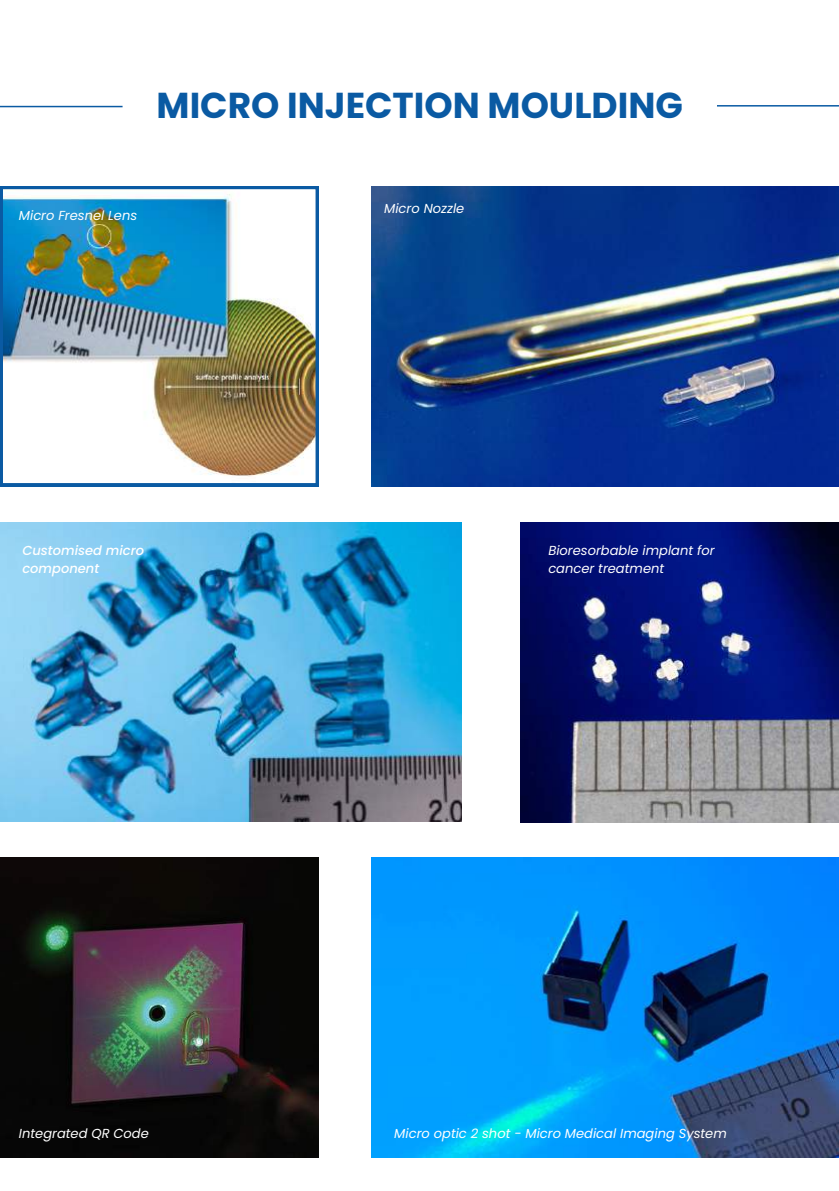
<style>
.page{position:relative;width:839px;height:1191px;background:#fff}
.page>*{position:absolute;margin:0;border:0;box-sizing:border-box;transform-origin:0 0}
.t1{font:700 36px "Poppins";color:#0a5aa3}
.t2{font:italic 13px/17.4px "Poppins";color:#fff}
.t3{font:italic 500 13px/17.4px "Poppins";color:#fff}
</style>
<div class="page">
<img style="left:0;top:522px;width:461px;height:300px">
<img style="left:371px;top:857px;width:467px;height:300px">
<img style="left:521px;top:523px;width:317px;height:300px">
<img style="left:0;top:857px;width:318px;height:300px">
<img style="left:371px;top:186px;width:467px;height:300px">
<img style="left:0;top:186px;width:318px;height:300px">
<hr style="left:717px;top:105px;width:121px;height:2px;background:#0a5aa3">
<hr style="left:0;top:106px;width:122px;height:1px;background:#0a5aa3">
<h1 class="t1" style="left:157px;top:80px;width:527px">MICRO INJECTION MOULDING</h1>
<p class="t2" style="left:19px;top:207px;width:120px">Micro Fresnel Lens</p>
<p class="t2" style="left:384px;top:199px;width:82px">Micro Nozzle</p>
<p class="t3" style="left:22px;top:542px;width:123px">Customised micro component</p>
<p class="t2" style="left:548px;top:542px;width:168px">Bioresorbable implant for cancer treatment</p>
<p class="t2" style="left:19px;top:1125px;width:131px">Integrated QR Code</p>
<p class="t2" style="left:394px;top:1125px;width:334px">Micro optic 2 shot - Micro Medical Imaging System</p>
</div>
